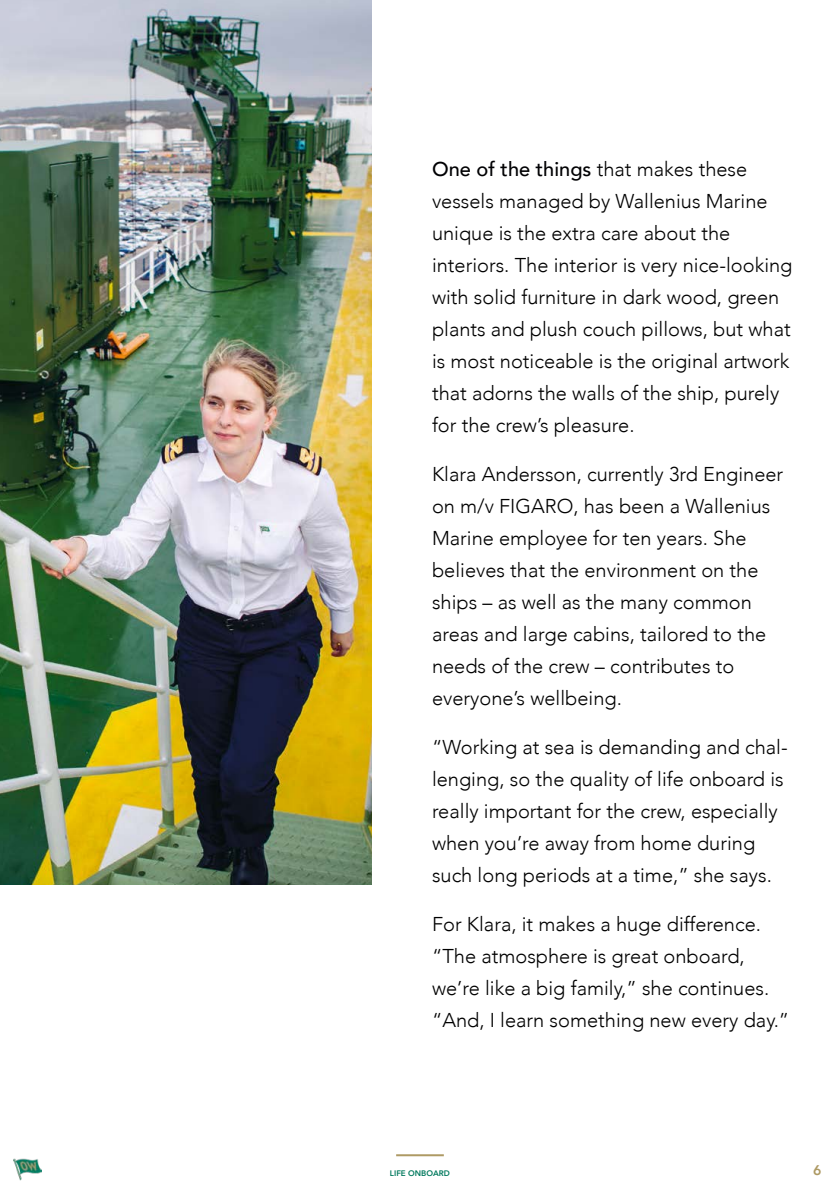
<style>
.page{position:relative;width:840px;height:1191px;background:#fff}
.page>*{position:absolute;margin:0;border:0;box-sizing:border-box;transform-origin:0 0}
.t1{font:300 20px/32px "Avenir";color:#000}
.t2{font:800 14px "Avenir";color:#ae9a64}
.t3{font:800 8px "Avenir";color:#00795d}
.s1{font-weight:500;color:#000003}
</style>
<div class="page">
<hr style="left:396px;top:1154px;width:47px;height:2px;background:#ae9a64">
<img style="left:14px;top:1158px;width:28px;height:23px">
<img style="left:0;top:0;width:371px;height:884px">
<p class="t1" style="left:432px;top:153px;width:362px"><span class="s1">One of the things</span> that makes these vessels managed by Wallenius Marine unique is the extra care about the interiors. The interior is very nice-looking with solid furniture in dark wood, green plants and plush couch pillows, but what is most noticeable is the original artwork that adorns the walls of the ship, purely for the crew’s pleasure.</p>
<p class="t1" style="left:432px;top:458px;width:352px">Klara Andersson, currently 3rd Engineer on m/v FIGARO, has been a Wallenius Marine employee for ten years. She believes that the environment on the ships – as well as the many common areas and large cabins, tailored to the needs of the crew – contributes to everyone’s wellbeing.</p>
<p class="t1" style="left:432px;top:731px;width:357px">“Working at sea is demanding and chal&shy;lenging, so the quality of life onboard is really important for the crew, especially when you’re away from home during such long periods at a time,” she says.</p>
<p class="t1" style="left:432px;top:908px;width:358px">For Klara, it makes a huge difference. “The atmosphere is great onboard, we’re like a big family,” she continues. “And, I learn something new every day.”</p>
<p class="t3" style="left:390px;top:1167px;width:61px">LIFE ONBOARD</p>
<p class="t2" style="left:812px;top:1159px;width:10px">6</p>
</div>
